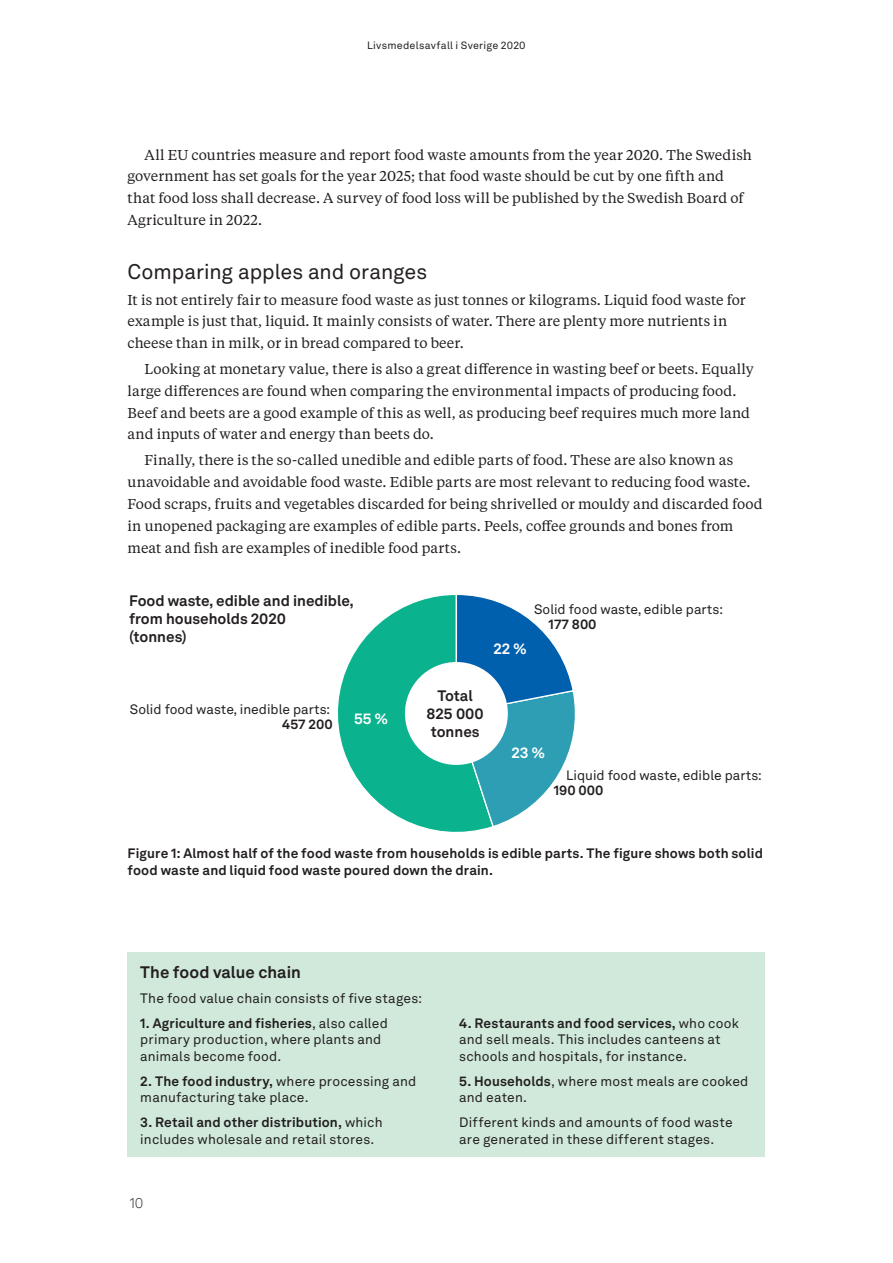
<style>
.page{position:relative;width:893px;height:1263px;background:#fff}
.page>*{position:absolute;margin:0;border:0;box-sizing:border-box;transform-origin:0 0}
.Rubrik3_Akkurat{font:21px "Akkurat LL";letter-spacing:-.005em;color:#231f20}
.Faktarubrik{font:700 16.5px "Akkurat LL";letter-spacing:.005em;color:#231f20}
.t1{font:700 15px/18px "Akkurat LL";color:#231f20}
.t2{font:700 15px "Akkurat LL";color:#fff}
.Bröd_Tiempos{font:14.25px/21.8px "Tiempos Text";letter-spacing:.005em;color:#231f20}
.Bröd_Tiempos_utan_in{font:14.25px/21.8px "Tiempos Text";letter-spacing:.005em;color:#231f20}
.t3{font:300 14.25px "Akkurat LL";color:#231f20}
.Faktatext{font:13.5px/16.5px "Akkurat LL";letter-spacing:.01em;color:#231f20}
.Figurtext_Akkurat{font:700 13.5px/16.5px "Akkurat LL";letter-spacing:.01em;color:#231f20}
.t4{font:10.5px "Akkurat LL";letter-spacing:.02em;color:#231f20}
.s1{font-weight:700}
</style>
<div class="page">
<svg style="left:338px;top:595px;width:237px;height:237px"></svg>
<div style="left:405px;top:662px;width:103px;height:103px;background:#fff;border-radius:50%"></div>
<div style="left:128px;top:952px;width:637px;height:205px;background:#d0e9db"></div>
<p class="t4" style="left:367px;top:38px;width:160px">Livsmedelsavfall i Sverige 2020</p>
<p class="Bröd_Tiempos" style="left:128px;top:143px;width:626px;text-indent:17px">All EU countries measure and report food waste amounts from the year 2020. The Swedish government has set goals for the year 2025; that food waste should be cut by one fifth and that food loss shall decrease. A survey of food loss will be published by the Swedish Board of Agriculture in 2022.</p>
<p class="Rubrik3_Akkurat" style="left:128px;top:256px;width:301px">Comparing apples and oranges</p>
<p class="Bröd_Tiempos_utan_in" style="left:128px;top:288px;width:620px">It is not entirely fair to measure food waste as just tonnes or kilograms. Liquid food waste for example is just that, liquid. It mainly consists of water. There are plenty more nutrients in cheese than in milk, or in bread compared to beer.</p>
<p class="Bröd_Tiempos" style="left:128px;top:358px;width:628px;text-indent:17px">Looking at monetary value, there is also a great difference in wasting beef or beets. Equally large differences are found when comparing the environmental impacts of producing food.<br>Beef and beets are a good example of this as well, as producing beef requires much more land and inputs of water and energy than beets do.</p>
<p class="Bröd_Tiempos" style="left:128px;top:449px;width:636px;text-indent:17px">Finally, there is the so-called unedible and edible parts of food. These are also known as unavoidable and avoidable food waste. Edible parts are most relevant to reducing food waste.<br>Food scraps, fruits and vegetables discarded for being shrivelled or mouldy and discarded food in unopened packaging are examples of edible parts. Peels, coffee grounds and bones from meat and fish are examples of inedible food parts.</p>
<p class="t1" style="left:129px;top:591px;width:226px">Food waste, edible and inedible, from households 2020<br>(tonnes)</p>
<p class="Faktatext" style="left:130px;top:701px;width:204px;line-height:15px;text-align:right">Solid food waste, inedible parts:<br><span class="s1">457 200</span></p>
<p class="t2" style="left:354px;top:707px;width:35px">55 %</p>
<p class="t2" style="left:493px;top:637px;width:35px">22 %</p>
<p class="Faktatext" style="left:549px;top:601px;width:176px;line-height:15px;text-indent:-15px">Solid food waste, edible parts:<br><span class="s1">177 800</span></p>
<p class="t1" style="left:427px;top:686px;width:59px;text-align:center">Total<br>825 000 tonnes</p>
<p class="t2" style="left:511px;top:741px;width:35px">23 %</p>
<p class="Faktatext" style="left:554px;top:767px;width:210px;line-height:15px;text-indent:12px">Liquid food waste, edible parts:<br><span class="s1">190 000</span></p>
<p class="Figurtext_Akkurat" style="left:128px;top:844px;width:637px">Figure 1: Almost half of the food waste from households is edible parts. The figure shows both solid food waste and liquid food waste poured down the drain.</p>
<p class="Faktarubrik" style="left:140px;top:959px;width:162px">The food value chain</p>
<p class="Faktatext" style="left:140px;top:989px;width:283px">The food value chain consists of five stages:</p>
<p class="Faktatext" style="left:140px;top:1014px;width:249px"><span class="s1">1. Agriculture and fisheries</span>, also called primary production, where plants and animals become food.</p>
<p class="Faktatext" style="left:140px;top:1072px;width:277px"><span class="s1">2. The food industry,</span> where processing and manufacturing take place.</p>
<p class="Faktatext" style="left:140px;top:1114px;width:244px"><span class="s1">3. Retail and other distribution,</span> which includes wholesale and retail stores.</p>
<p class="t3" style="left:130px;top:1193px;width:15px">10</p>
<p class="Faktatext" style="left:459px;top:1014px;width:281px"><span class="s1">4. Restaurants and food services,</span> who cook and sell meals. This includes canteens at schools and hospitals, for instance.</p>
<p class="Faktatext" style="left:459px;top:1072px;width:291px"><span class="s1">5. Households</span>, where most meals are cooked and eaten.</p>
<p class="Faktatext" style="left:459px;top:1114px;width:275px">Different kinds and amounts of food waste are generated in these different stages.</p>
</div>
